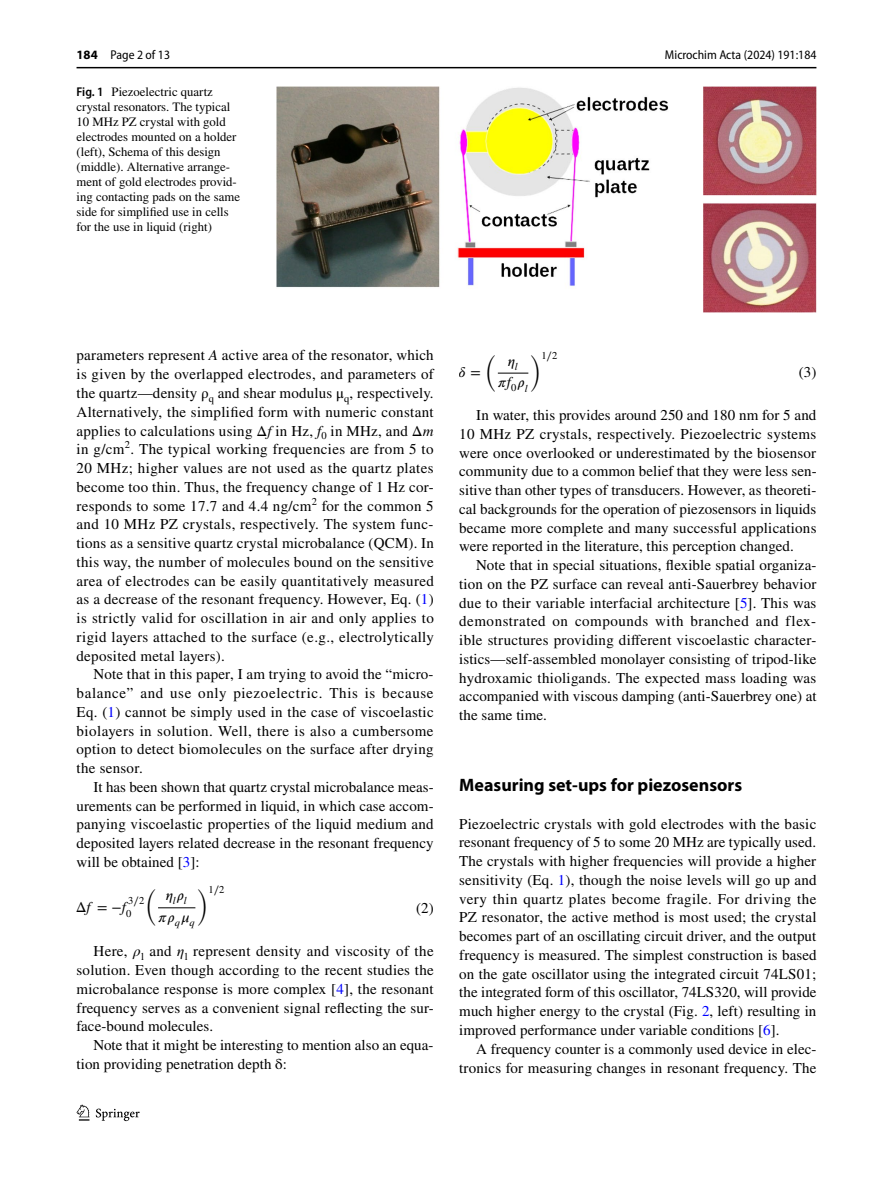
<style>
.page{position:relative;width:893px;height:1187px;background:#fff}
.page>*{position:absolute;margin:0;border:0;box-sizing:border-box;transform-origin:0 0}
.t1{font:700 18px "Myriad Pro";color:#000}
.t2{font:15px/18.8px "STIX";letter-spacing:.005em;color:#000;text-align:justify}
.t3{font:15px/21.6px "STIX Math Italic 2";color:#000;text-align:center}
.t4{font:15px/21.6px "STIX Math Italic 3";color:#000;text-align:center}
.t5{font:15px "STIX Math Regular 3";color:#000}
.t6{font:15px "STIX Math Extensions Regular 3";color:#000}
.t7{font:15px "STIX Math Extensions Regular 2";color:#000}
.t8{font:12.75px/15px "STIX";color:#000}
.t9{font:semi-condensed 12.75px "Myriad Pro";color:#000}
.t10{font:10.5px/13.4px "STIX General Regular 3";color:#000}
.t11{font:10.5px "STIX General Regular 2";color:#000}
.s1{font-weight:700;font-stretch:normal}
.s2{font-family:"Myriad Pro";font-weight:600;font-stretch:semi-condensed}
.s3{font-style:italic}
.s4{color:#00f}
.s5{font-family:"STIX Math Regular 3"}
.s6{font-family:"STIX General Italic 3"}
.s7{font-family:"STIX General Italic 2"}
.s8{font-family:"STIX Math Regular 2"}
</style>
<div class="page">
<hr style="left:77px;top:67px;width:739px;height:1px;background:#000">
<svg style="left:77px;top:1104px;width:12px;height:16px"></svg>
<svg style="left:96px;top:1108px;width:44px;height:12px"></svg>
<hr style="left:158px;top:907px;width:37px;height:1px;background:#000">
<hr style="left:498px;top:372px;width:30px;height:1px;background:#000">
<img style="left:276px;top:87px;width:540px;height:225px">
<p class="t9" style="left:77px;top:48px;width:95px"><span class="s1">184</span> Page 2 of 13</p>
<p class="t9" style="left:665px;top:48px;width:153px">Microchim Acta (2024) 191:184</p>
<p class="t8" style="left:77px;top:85px;width:165px"><span class="s2">Fig. 1</span> Piezoelectric quartz crystal resonators. The typical<br>10 MHz PZ crystal with gold electrodes mounted on a holder (left), Schema of this design (middle). Alternative arrange&shy;ment of gold electrodes provid&shy;ing contacting pads on the same side for simplified use in cells for the use in liquid (right)</p>
<p class="t2" style="left:77px;top:347px;width:359px">parameters represent <span class="s3">A</span> active area of the resonator, which is given by the overlapped electrodes, and parameters of the quartz—density ρ<sub>q</sub> and shear modulus μ<sub>q</sub>, respectively.<br>Alternatively, the simplified form with numeric constant applies to calculations using Δ<span class="s3">f</span> in Hz, <span class="s3">f</span><sub>0</sub> in MHz, and Δ<span class="s3">m </span>in g/cm<sup>2</sup>. The typical working frequencies are from 5 to 20 MHz; higher values are not used as the quartz plates become too thin. Thus, the frequency change of 1 Hz cor&shy;responds to some 17.7 and 4.4 ng/cm<sup>2</sup> for the common 5 and 10 MHz PZ crystals, respectively. The system func&shy;tions as a sensitive quartz crystal microbalance (QCM). In this way, the number of molecules bound on the sensitive area of electrodes can be easily quantitatively measured as a decrease of the resonant frequency. However, Eq. (<span class="s4">1</span>) is strictly valid for oscillation in air and only applies to rigid layers attached to the surface (e.g., electrolytically deposited metal layers).</p>
<p class="t2" style="left:77px;top:666px;width:359px;text-indent:17px">Note that in this paper, I am trying to avoid the “micro&shy;balance” and use only piezoelectric. This is because Eq. (<span class="s4">1</span>) cannot be simply used in the case of viscoelastic biolayers in solution. Well, there is also a cumbersome option to detect biomolecules on the surface after drying the sensor.</p>
<p class="t2" style="left:77px;top:778px;width:359px;text-indent:17px">It has been shown that quartz crystal microbalance meas&shy;urements can be performed in liquid, in which case accom&shy;panying viscoelastic properties of the liquid medium and deposited layers related decrease in the resonant frequency will be obtained [<span class="s4">3</span>]:</p>
<p class="t10" style="left:126px;top:893px;width:20px">3<span class="s5">∕</span>2<br>0</p>
<p class="t6" style="left:145px;top:876px;width:13px">(</p>
<p class="t3" style="left:158px;top:886px;width:38px">𝜂<sub>l</sub>𝜌<sub>l </sub>𝜋𝜌<sub>q</sub>𝜇<sub>q</sub></p>
<p class="t10" style="left:197px;top:882px;width:29px"><sup>)</sup>1<span class="s5">∕</span>2</p>
<p class="t5" style="left:76px;top:900px;width:52px">Δ<span class="s6">f</span> =−<span class="s6">f</span></p>
<p class="t2" style="left:416px;top:899px;width:19px">(2)</p>
<p class="t2" style="left:77px;top:942px;width:359px;text-indent:17px">Here, <span class="s3">ρ</span><sub>l</sub> and <span class="s3">η</span><sub>l</sub> represent density and viscosity of the solution. Even though according to the recent studies the microbalance response is more complex [<span class="s4">4</span>], the resonant frequency serves as a convenient signal reflecting the sur&shy;face-bound molecules.</p>
<p class="t2" style="left:77px;top:1036px;width:358px;text-indent:17px">Note that it might be interesting to mention also an equa&shy;tion providing penetration depth δ:</p>
<p class="t7" style="left:485px;top:341px;width:13px">(</p>
<p class="t4" style="left:498px;top:351px;width:31px">𝜂<sub>l </sub>𝜋<span class="s7">f</span><sub>0</sub>𝜌<sub>l</sub></p>
<p class="t11" style="left:530px;top:349px;width:29px"><sup>)</sup>1<span class="s8">∕</span>2</p>
<p class="t4" style="left:459px;top:362px;width:23px">𝛿 <span class="s8">=</span></p>
<p class="t2" style="left:799px;top:363px;width:19px">(3)</p>
<p class="t2" style="left:459px;top:406px;width:359px;text-indent:17px">In water, this provides around 250 and 180 nm for 5 and 10 MHz PZ crystals, respectively. Piezoelectric systems were once overlooked or underestimated by the biosensor community due to a common belief that they were less sen&shy;sitive than other types of transducers. However, as theoreti&shy;cal backgrounds for the operation of piezosensors in liquids became more complete and many successful applications were reported in the literature, this perception changed.</p>
<p class="t2" style="left:459px;top:556px;width:359px;text-indent:17px">Note that in special situations, flexible spatial organiza&shy;tion on the PZ surface can reveal anti-Sauerbrey behavior due to their variable interfacial architecture [<span class="s4">5</span>]. This was demonstrated on compounds with branched and flex&shy;ible structures providing different viscoelastic character&shy;istics—self-assembled monolayer consisting of tripod-like hydroxamic thioligands. The expected mass loading was accompanied with viscous damping (anti-Sauerbrey one) at the same time.</p>
<p class="t1" style="left:459px;top:773px;width:284px">Measuring set‑ups for piezosensors</p>
<p class="t2" style="left:459px;top:815px;width:359px">Piezoelectric crystals with gold electrodes with the basic resonant frequency of 5 to some 20 MHz are typically used.<br>The crystals with higher frequencies will provide a higher sensitivity (Eq. <span class="s4">1</span>), though the noise levels will go up and very thin quartz plates become fragile. For driving the PZ resonator, the active method is most used; the crystal becomes part of an oscillating circuit driver, and the output frequency is measured. The simplest construction is based on the gate oscillator using the integrated circuit 74LS01; the integrated form of this oscillator, 74LS320, will provide much higher energy to the crystal (Fig. <span class="s4">2</span>, left) resulting in improved performance under variable conditions [<span class="s4">6</span>].</p>
<p class="t2" style="left:459px;top:1040px;width:359px;text-align:right">A frequency counter is a commonly used device in elec&shy;tronics for measuring changes in resonant frequency. The</p>
</div>
